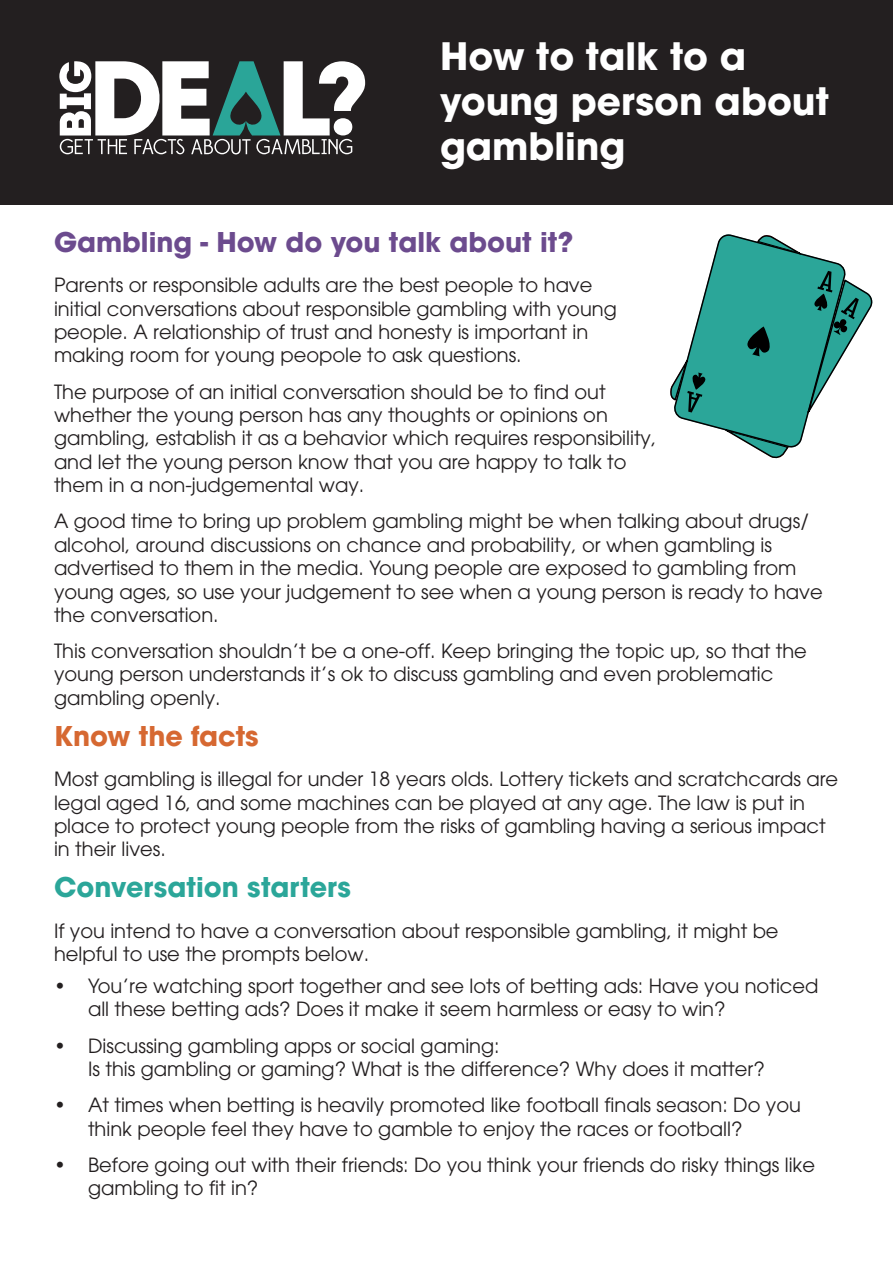
<style>
.page{position:relative;width:893px;height:1263px;background:#fff}
.page>*{position:absolute;margin:0;border:0;box-sizing:border-box;transform-origin:0 0}
.Paragraph_Style_1{font:700 37.5px/45px "Avant Garde LT";color:#fff}
.subheading{font:700 27px "Avant Garde LT";color:#6c4b8e}
.Paragraph_Style_5{font:700 27px "Avant Garde LT";color:#2ba699}
.Paragraph_Style_2{font:700 27px "Avant Garde LT";color:#d66831}
.Paragraph_Style_3{font:19.5px/23.4px "Avant Garde LT";color:#231f20}
</style>
<div class="page">
<div style="left:0;top:0;width:893px;height:205px;background:#231f20"></div>
<svg style="left:59px;top:61px;width:306px;height:93px"></svg>
<svg style="left:670px;top:234px;width:203px;height:225px"></svg>
<p class="Paragraph_Style_1" style="left:440px;top:33px;width:390px">How to talk to a young person about gambling</p>
<p class="subheading" style="left:54px;top:224px;width:521px">Gambling - How do you talk about it?</p>
<p class="Paragraph_Style_3" style="left:54px;top:273px;width:564px">Parents or responsible adults are the best people to have initial conversations about responsible gambling with young people. A relationship of trust and honesty is important in making room for young peopole to ask questions.</p>
<p class="Paragraph_Style_3" style="left:54px;top:380px;width:604px">The purpose of an initial conversation should be to find out whether the young person has any thoughts or opinions on gambling, establish it as a behavior which requires responsibility, and let the young person know that you are happy to talk to them in a non-judgemental way.</p>
<p class="Paragraph_Style_3" style="left:54px;top:509px;width:770px">A good time to bring up problem gambling might be when talking about drugs/ alcohol, around discussions on chance and probability, or when gambling is advertised to them in the media. Young people are exposed to gambling from young ages, so use your judgement to see when a young person is ready to have the conversation.</p>
<p class="Paragraph_Style_3" style="left:54px;top:639px;width:754px">This conversation shouldn’t be a one-off. Keep bringing the topic up, so that the young person understands it’s ok to discuss gambling and even problematic gambling openly.</p>
<p class="Paragraph_Style_2" style="left:54px;top:718px;width:206px">Know the facts</p>
<p class="Paragraph_Style_3" style="left:54px;top:767px;width:786px">Most gambling is illegal for under 18 years olds. Lottery tickets and scratchcards are legal aged 16, and some machines can be played at any age. The law is put in place to protect young people from the risks of gambling having a serious impact in their lives.</p>
<p class="Paragraph_Style_5" style="left:54px;top:870px;width:299px">Conversation starters</p>
<p class="Paragraph_Style_3" style="left:54px;top:919px;width:726px">If you intend to have a conversation about responsible gambling, it might be helpful to use the prompts below.</p>
<p class="Paragraph_Style_3" style="left:88px;top:974px;width:732px;text-indent:-34px">• You’re watching sport together and see lots of betting ads: Have you noticed all these betting ads? Does it make it seem harmless or easy to win?</p>
<p class="Paragraph_Style_3" style="left:88px;top:1034px;width:678px;text-indent:-34px">• Discussing gambling apps or social gaming:<br>Is this gambling or gaming? What is the difference? Why does it matter?</p>
<p class="Paragraph_Style_3" style="left:88px;top:1093px;width:714px;text-indent:-34px">• At times when betting is heavily promoted like football finals season: Do you think people feel they have to gamble to enjoy the races or football?</p>
<p class="Paragraph_Style_3" style="left:88px;top:1153px;width:728px;text-indent:-34px">• Before going out with their friends: Do you think your friends do risky things like gambling to fit in?</p>
</div>
